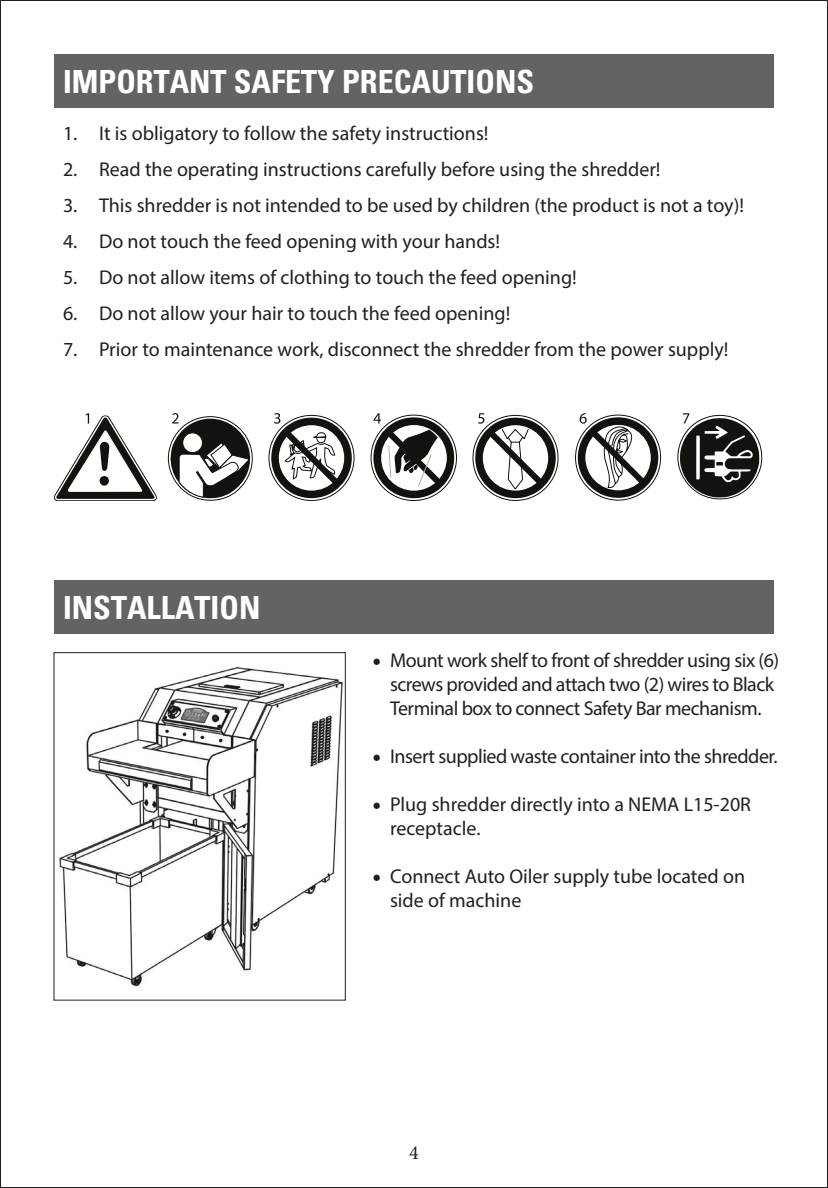
<style>
.page{position:relative;width:828px;height:1188px;background:#fff}
.page>*{position:absolute;margin:0;border:0;box-sizing:border-box;transform-origin:0 0}
.t1{font:700 condensed 32px "Univers";color:#fff}
.t2{font:20px/24px "Myriad Pro";color:#231f20}
.t3{font:20px/24px "Myriad Pro";letter-spacing:-.025em;color:#231f20}
.t4{font:20px "Minion Pro";color:#231f20}
.s1{font-family:"Minion Pro";font-size:24px}
</style>
<div class="page">
<div style="left:54px;top:54px;width:720px;height:54px;background:#636366"></div>
<img style="left:59px;top:666px;width:284px;height:321px">
<div style="left:54px;top:652px;width:292px;height:349px;border:1px solid #231f20"></div>
<div style="left:54px;top:580px;width:720px;height:54px;background:#636366"></div>
<div style="left:578px;top:417px;width:80px;height:81px;background:#12120e;border-radius:50%"></div>
<div style="left:585px;top:425px;width:66px;height:65px;background:#fff;border-radius:50%"></div>
<div style="left:475px;top:418px;width:81px;height:80px;background:#12120e;border-radius:50%"></div>
<div style="left:483px;top:425px;width:65px;height:66px;background:#fff;border-radius:50%"></div>
<div style="left:271px;top:418px;width:81px;height:80px;background:#12120e;border-radius:50%"></div>
<div style="left:279px;top:425px;width:65px;height:66px;background:#fff;border-radius:50%"></div>
<svg style="left:284px;top:430px;width:55px;height:55px"></svg>
<div style="left:373px;top:417px;width:81px;height:81px;background:#12120e;border-radius:50%"></div>
<svg style="left:381px;top:425px;width:66px;height:66px"></svg>
<svg style="left:386px;top:430px;width:55px;height:57px"></svg>
<svg style="left:54px;top:413px;width:103px;height:88px"></svg>
<svg style="left:168px;top:413px;width:85px;height:88px"></svg>
<svg style="left:274px;top:413px;width:6px;height:11px"></svg>
<svg style="left:373px;top:413px;width:8px;height:11px"></svg>
<svg style="left:478px;top:413px;width:65px;height:77px"></svg>
<svg style="left:580px;top:413px;width:65px;height:75px"></svg>
<svg style="left:677px;top:413px;width:86px;height:87px"></svg>
<p class="t1" style="left:63px;top:61px;width:473px">IMPORTANT SAFETY PRECAUTIONS</p>
<p class="t2" style="left:63px;top:121px;width:427px">1. It is obligatory to follow the safety instructions!</p>
<p class="t2" style="left:63px;top:157px;width:599px">2. Read the operating instructions carefully before using the shredder!</p>
<p class="t2" style="left:63px;top:193px;width:683px">3. This shredder is not intended to be used by children (the product is not a toy)!</p>
<p class="t2" style="left:63px;top:229px;width:439px">4. Do not touch the feed opening with your hands!</p>
<p class="t2" style="left:63px;top:265px;width:515px">5. Do not allow items of clothing to touch the feed opening!</p>
<p class="t2" style="left:63px;top:301px;width:449px">6. Do not allow your hair to touch the feed opening!</p>
<p class="t2" style="left:63px;top:337px;width:667px">7. Prior to maintenance work, disconnect the shredder from the power supply!</p>
<p class="t1" style="left:63px;top:588px;width:199px">INSTALLATION</p>
<p class="t3" style="left:390px;top:648px;width:391px;text-indent:-18px"><span class="s1">•</span> Mount work shelf to front of shredder using six (6) screws provided and attach two (2) wires to Black<br>Terminal box to connect Safety Bar mechanism.</p>
<p class="t3" style="left:372px;top:744px;width:407px"><span class="s1">•</span> Insert supplied waste container into the shredder.</p>
<p class="t2" style="left:390px;top:792px;width:363px;text-indent:-18px"><span class="s1">•</span> Plug shredder directly into a NEMA L15-20R receptacle.</p>
<p class="t2" style="left:390px;top:864px;width:357px;text-indent:-18px"><span class="s1">•</span> Connect Auto Oiler supply tube located on side of machine</p>
<p class="t4" style="left:409px;top:1139px;width:11px">4</p>
</div>
